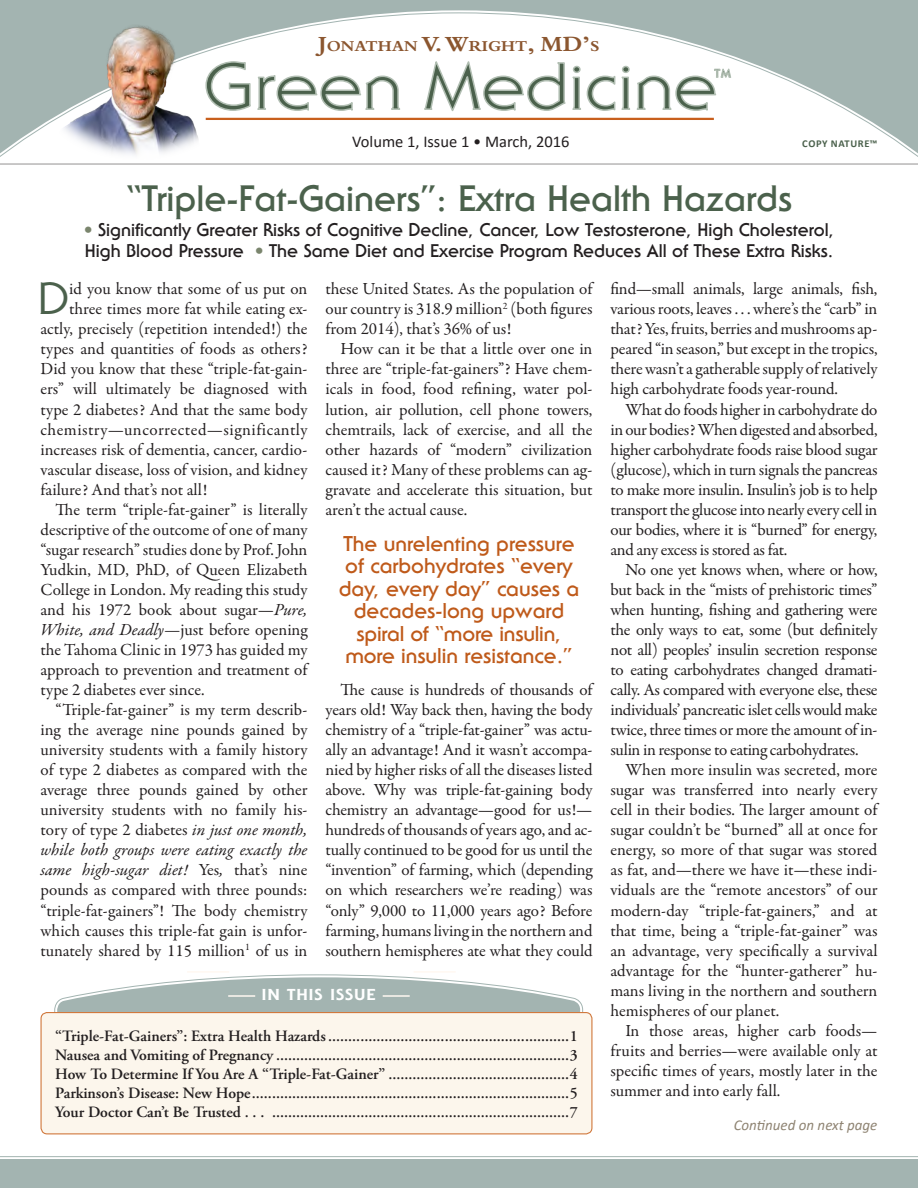
<style>
.page{position:relative;width:918px;height:1188px;background:#fff}
.page>*{position:absolute;margin:0;border:0;box-sizing:border-box;transform-origin:0 0}
.t1{font:64.8px "Serif Gothic Std";letter-spacing:.01em;color:#4b614c;scale:1.09 1}
.t2{font:43.95px "Serif Gothic Std";color:#4b614c;scale:1.09 1}
.t3{font:700 36px "Serif Gothic Std";color:#4b614c}
.t4{font:700 21px/22.5px "Serif Gothic Std";color:#bf5a1a;text-align:center}
.t5{font:700 18px/21px "Serif Gothic Std";color:#231f20}
.t6{font:17.1px/20.1px "Garamond Premr Pro";letter-spacing:-.005em;color:#231f20;text-align:justify}
.t7{font:italic 17.1px "Garamond Premr Pro";color:#231f20}
.t8{font:17.1px "Garamond Premr Pro";letter-spacing:.03em;color:#231f20}
.t9{font:16.5px "Calibri";color:#231f20}
.t10{font:600 15.75px/18.9px "Adobe Garamond Pro";letter-spacing:-.01em;color:#231f20;text-align:justify}
.t11{font:700 15.75px "Bembo Std";color:#8b562f;scale:1.06 1}
.t12{font:800 15.6px "Serif Gothic Std";letter-spacing:.04em;color:#fff;scale:1.2 1}
.t13{font:italic 15px "Calibri";color:#8f8473}
.t14{font:700 11.25px "Serif Gothic Std";color:#778a79;scale:1.09 1}
.t15{font:700 10.5px "Calibri";letter-spacing:.06em;color:#4b614c}
.s1{font-size:22.5px}
.s2{color:#7a856d}
.s3{font-style:italic}
.s4{font-style:normal}
</style>
<div class="page">
<svg style="left:0;top:1156px;width:918px;height:32px;background:#a8b8b5"></svg>
<svg style="left:0;top:0;width:918px;height:157px"></svg>
<hr style="left:206px;top:118px;width:508px;height:2px;background:#c85f1d">
<svg style="left:208px;top:60px;width:196px;height:55px"></svg>
<svg style="left:421px;top:60px;width:311px;height:55px"></svg>
<img style="left:57px;top:24px;width:151px;height:140px">
<hr style="left:0;top:164px;width:918px;height:1px;background:#231f20">
<svg style="left:54px;top:974px;width:530px;height:38px"></svg>
<div style="left:41px;top:1013px;width:551px;height:121px;background:#fcf6ec;border-radius:6px"></div>
<div style="left:40px;top:1012px;width:552px;height:122px;border:1px solid #d1793e;border-radius:6px"></div>
<hr style="left:187px;top:971px;width:42px;height:2px;background:#fff8f2">
<hr style="left:414px;top:971px;width:42px;height:2px;background:#fff8f2">
<hr style="left:228px;top:995px;width:27px;height:2px;background:#fff8f2">
<hr style="left:383px;top:995px;width:27px;height:2px;background:#fff8f2">
<p class="t11" style="left:319px;top:37px;width:267px"><span class="s1">J</span>ONATHAN <span class="s1">V. W</span>RIGHT<span class="s1">, MD’</span>S</p>
<h1 class="t1" style="left:204px;top:47px;width:473px">Green Medicine</h1>
<p class="t14" style="left:714px;top:67px;width:16px">TM</p>
<p class="t9" style="left:352px;top:130px;width:219px">Volume 1, Issue 1 • March, 2016</p>
<p class="t15" style="left:802px;top:136px;width:77px">COPY NATURE™</p>
<h3 class="t3" style="left:126px;top:177px;width:668px">“Triple-Fat-Gainers”: Extra Health Hazards</h3>
<p class="t5" style="left:84px;top:220px;width:752px"><span class="s2">•</span> Significantly Greater Risks of Cognitive Decline, Cancer, Low Testosterone, High Cholesterol,<br>High Blood Pressure <span class="s2">•</span> The Same Diet and Exercise Program Reduces All of These Extra Risks.</p>
<p class="t6" style="left:326px;top:279px;width:269px">these United States. As the population of our country is 318.9 million<sup>2</sup> (both figures from 2014), that’s 36% of us!</p>
<p class="t6" style="left:326px;top:339px;width:269px;text-indent:15px">How can it be that a little over one in three are “triple-fat-gainers”? Have chem&shy;icals in food, food refining, water pol&shy;lution, air pollution, cell phone towers, chemtrails, lack of exercise, and all the other hazards of “modern” civilization caused it? Many of these problems can ag&shy;gravate and accelerate this situation, but aren’t the actual cause.</p>
<p class="t4" style="left:339px;top:532px;width:242px">The unrelenting pressure of carbohydrates “every day, every day” causes a decades-long upward spiral of “more insulin, more insulin resistance.”</p>
<p class="t6" style="left:326px;top:680px;width:269px;text-indent:15px">The cause is hundreds of thousands of years old! Way back then, having the body chemistry of a “triple-fat-gainer” was actu&shy;ally an advantage! And it wasn’t accompa&shy;nied by higher risks of all the diseases listed above. Why was triple-fat-gaining body chemistry an advantage—good for us!— hundreds of thousands of years ago, and ac&shy;tually continued to be good for us until the “invention” of farming, which (depending on which researchers we’re reading) was “only” 9,000 to 11,000 years ago? Before farming, humans living in the northern and southern hemispheres ate what they could</p>
<p class="t6" style="left:610px;top:279px;width:269px">find—small animals, large animals, fish, various roots, leaves . . . where’s the “carb” in that? Yes, fruits, berries and mushrooms ap&shy;peared “in season,” but except in the tropics, there wasn’t a gatherable supply of relatively high carbohydrate foods year-round.</p>
<p class="t6" style="left:610px;top:399px;width:269px;text-indent:15px">What do foods higher in carbohydrate do in our bodies? When digested and absorbed, higher carbohydrate foods raise blood sugar (glucose), which in turn signals the pancreas to make more insulin. Insulin’s job is to help transport the glucose into nearly every cell in our bodies, where it is “burned” for energy, and any excess is stored as fat.</p>
<p class="t6" style="left:610px;top:560px;width:269px;text-indent:15px">No one yet knows when, where or how, but back in the “mists of prehistoric times” when hunting, fishing and gathering were the only ways to eat, some (but definitely not all) peoples’ insulin secretion response to eating carbohydrates changed dramati&shy;cally. As compared with everyone else, these individuals’ pancreatic islet cells would make twice, three times or more the amount of in&shy;sulin in response to eating carbohydrates.</p>
<p class="t6" style="left:610px;top:760px;width:269px;text-indent:15px">When more insulin was secreted, more sugar was transferred into nearly every cell in their bodies. The larger amount of sugar couldn’t be “burned” all at once for energy, so more of that sugar was stored as fat, and—there we have it—these indi&shy;viduals are the “remote ancestors” of our modern-day “triple-fat-gainers,” and at that time, being a “triple-fat-gainer” was an advantage, very specifically a survival advantage for the “hunter-gatherer” hu&shy;mans living in the northern and southern hemispheres of our planet.</p>
<p class="t6" style="left:610px;top:1021px;width:268px;text-indent:15px">In those areas, higher carb foods— fruits and berries—were available only at specific times of years, mostly later in the summer and into early fall.</p>
<h2 class="t2" style="left:37px;top:272px;width:31px">D</h2>
<p class="t6" style="left:69px;top:279px;width:240px">id you know that some of us put on</p>
<p class="t6" style="left:69px;top:299px;width:240px">three times more fat while eating ex-</p>
<p class="t6" style="left:40px;top:319px;width:268px">actly, precisely (repetition intended!) the</p>
<p class="t6" style="left:40px;top:339px;width:269px">types and quantities of foods as others?</p>
<p class="t6" style="left:40px;top:359px;width:268px">Did you know that these “triple-fat-gain-</p>
<p class="t6" style="left:40px;top:379px;width:269px">ers” will ultimately be diagnosed with</p>
<p class="t6" style="left:40px;top:399px;width:269px">type 2 diabetes? And that the same body</p>
<p class="t8" style="left:40px;top:419px;width:269px">chemistry—uncorrected—significantly</p>
<p class="t6" style="left:40px;top:440px;width:268px">increases risk of dementia, cancer, cardio-</p>
<p class="t6" style="left:40px;top:460px;width:268px">vascular disease, loss of vision, and kidney</p>
<p class="t6" style="left:40px;top:480px;width:168px">failure? And that’s not all!</p>
<p class="t6" style="left:55px;top:500px;width:254px">The term “triple-fat-gainer” is literally</p>
<p class="t6" style="left:40px;top:520px;width:269px">descriptive of the outcome of one of many</p>
<p class="t6" style="left:40px;top:540px;width:268px">“sugar research” studies done by Prof. John</p>
<p class="t6" style="left:40px;top:560px;width:269px">Yudkin, MD, PhD, of Queen Elizabeth</p>
<p class="t6" style="left:40px;top:580px;width:269px">College in London. My reading this study</p>
<p class="t6" style="left:40px;top:600px;width:269px">and his 1972 book about sugar—<span class="s3">Pure,</span></p>
<p class="t6" style="left:40px;top:620px;width:268px"><span class="s3">White, and Deadly—</span>just before opening</p>
<p class="t6" style="left:40px;top:640px;width:269px">the Tahoma Clinic in 1973 has guided my</p>
<p class="t6" style="left:40px;top:660px;width:269px">approach to prevention and treatment of</p>
<p class="t6" style="left:40px;top:680px;width:166px">type 2 diabetes ever since.</p>
<p class="t6" style="left:55px;top:700px;width:254px">“Triple-fat-gainer” is my term describ-</p>
<p class="t6" style="left:40px;top:720px;width:268px">ing the average nine pounds gained by</p>
<p class="t6" style="left:40px;top:740px;width:269px">university students with a family history</p>
<p class="t6" style="left:40px;top:760px;width:268px">of type 2 diabetes as compared with the</p>
<p class="t6" style="left:40px;top:780px;width:268px">average three pounds gained by other</p>
<p class="t6" style="left:40px;top:800px;width:268px">university students with no family his-</p>
<p class="t6" style="left:40px;top:820px;width:268px">tory of type 2 diabetes <span class="s3">in just one month,</span></p>
<p class="t7" style="left:40px;top:839px;width:269px">while both groups were eating exactly the</p>
<p class="t7" style="left:40px;top:859px;width:269px">same high-sugar diet! <span class="s4">Yes</span>, <span class="s4">that’s nine</span></p>
<p class="t6" style="left:41px;top:880px;width:269px">pounds as compared with three pounds:</p>
<p class="t6" style="left:41px;top:900px;width:268px">“triple-fat-gainers”! The body chemistry</p>
<p class="t6" style="left:41px;top:921px;width:268px">which causes this triple-fat gain is unfor-</p>
<p class="t6" style="left:40px;top:941px;width:269px">tunately shared by 115 million<sup>1</sup> of us in</p>
<p class="t12" style="left:262px;top:985px;width:97px">IN THIS ISSUE</p>
<p class="t10" style="left:55px;top:1027px;width:524px">“Triple-Fat-Gainers”: Extra Health Hazards............................................................1<br>Nausea and Vomiting of Pregnancy .........................................................................3<br>How To Determine If You Are A “Triple-Fat-Gainer” .............................................4<br>Parkinson’s Disease: New Hope...............................................................................5<br>Your Doctor Can’t Be Trusted . . . ..........................................................................7</p>
<p class="t13" style="left:734px;top:1115px;width:145px">Continued on next page</p>
</div>
